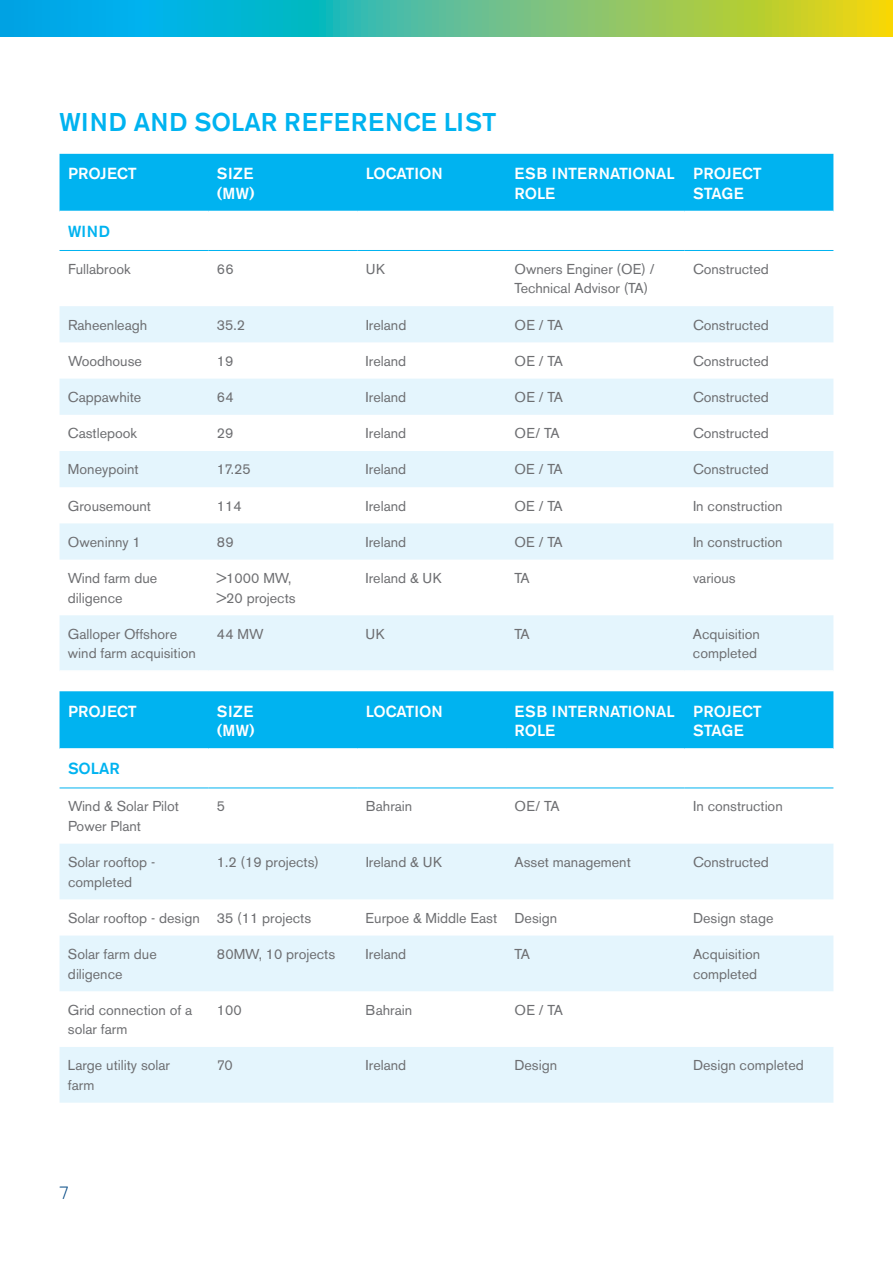
<style>
.page{position:relative;width:893px;height:1263px;background:#fff}
.page>*{position:absolute;margin:0;border:0;box-sizing:border-box;transform-origin:0 0}
.t1{font:500 25.5px "Akzidenz Grotesk BE";letter-spacing:.02em;color:#00b3f0}
.t2{font:300 18px "St Ryde";color:#004783}
.t3{font:500 15.9px/19.5px "Akzidenz Grotesk BE";color:#fff}
.t4{font:500 15.9px "Akzidenz Grotesk BE";color:#00b3f0}
.t5{font:14.25px/19.5px "Akzidenz Grotesk BE";color:#6d6e71}
</style>
<div class="page">
<svg style="left:0;top:0;width:893px;height:37px;background:#5abe91"></svg>
<div style="left:60px;top:154px;width:773px;height:57px;background:#00b3f0"></div>
<svg style="left:60px;top:306px;width:773px;height:364px;fill:#e4f5fd"></svg>
<hr style="left:60px;top:250px;width:148px;height:1px;background:#00b3f0">
<hr style="left:208px;top:250px;width:149px;height:1px;background:#00b3f0">
<hr style="left:357px;top:250px;width:149px;height:1px;background:#00b3f0">
<hr style="left:506px;top:250px;width:179px;height:1px;background:#00b3f0">
<hr style="left:685px;top:250px;width:148px;height:1px;background:#00b3f0">
<div style="left:60px;top:691px;width:773px;height:57px;background:#00b3f0"></div>
<svg style="left:60px;top:844px;width:773px;height:259px;fill:#e4f5fd"></svg>
<hr style="left:60px;top:787px;width:148px;height:1px;background:#00b3f0">
<hr style="left:208px;top:787px;width:149px;height:1px;background:#00b3f0">
<hr style="left:357px;top:787px;width:149px;height:1px;background:#00b3f0">
<hr style="left:506px;top:787px;width:179px;height:1px;background:#00b3f0">
<hr style="left:685px;top:787px;width:148px;height:1px;background:#00b3f0">
<h1 class="t1" style="left:60px;top:106px;width:438px">WIND AND SOLAR REFERENCE LIST</h1>
<p class="t3" style="left:68px;top:164px;width:70px">PROJECT</p>
<p class="t3" style="left:217px;top:164px;width:39px">SIZE (MW)</p>
<p class="t3" style="left:366px;top:164px;width:78px">LOCATION</p>
<p class="t3" style="left:514px;top:164px;width:162px">ESB INTERNATIONAL<br>ROLE</p>
<p class="t3" style="left:693px;top:164px;width:70px">PROJECT<br>STAGE</p>
<p class="t4" style="left:68px;top:222px;width:44px">WIND</p>
<p class="t5" style="left:68px;top:259px;width:64px">Fullabrook</p>
<p class="t5" style="left:217px;top:259px;width:18px">66</p>
<p class="t5" style="left:366px;top:259px;width:21px">UK</p>
<p class="t5" style="left:514px;top:259px;width:142px">Owners Enginer (OE) /<br>Technical Advisor (TA)</p>
<p class="t5" style="left:693px;top:259px;width:77px">Constructed</p>
<p class="t5" style="left:68px;top:315px;width:81px">Raheenleagh</p>
<p class="t5" style="left:217px;top:315px;width:30px">35.2</p>
<p class="t5" style="left:366px;top:315px;width:42px">Ireland</p>
<p class="t5" style="left:514px;top:315px;width:50px">OE / TA</p>
<p class="t5" style="left:693px;top:315px;width:77px">Constructed</p>
<p class="t5" style="left:68px;top:351px;width:75px">Woodhouse</p>
<p class="t5" style="left:217px;top:351px;width:18px">19</p>
<p class="t5" style="left:366px;top:351px;width:42px">Ireland</p>
<p class="t5" style="left:514px;top:351px;width:50px">OE / TA</p>
<p class="t5" style="left:693px;top:351px;width:77px">Constructed</p>
<p class="t5" style="left:68px;top:387px;width:75px">Cappawhite</p>
<p class="t5" style="left:217px;top:387px;width:18px">64</p>
<p class="t5" style="left:366px;top:387px;width:42px">Ireland</p>
<p class="t5" style="left:514px;top:387px;width:50px">OE / TA</p>
<p class="t5" style="left:693px;top:387px;width:77px">Constructed</p>
<p class="t5" style="left:68px;top:423px;width:71px">Castlepook</p>
<p class="t5" style="left:217px;top:423px;width:18px">29</p>
<p class="t5" style="left:366px;top:423px;width:42px">Ireland</p>
<p class="t5" style="left:514px;top:423px;width:47px">OE/ TA</p>
<p class="t5" style="left:693px;top:423px;width:77px">Constructed</p>
<p class="t5" style="left:68px;top:460px;width:72px">Moneypoint</p>
<p class="t5" style="left:217px;top:460px;width:35px">17.25</p>
<p class="t5" style="left:366px;top:460px;width:42px">Ireland</p>
<p class="t5" style="left:514px;top:460px;width:50px">OE / TA</p>
<p class="t5" style="left:693px;top:460px;width:77px">Constructed</p>
<p class="t5" style="left:68px;top:496px;width:85px">Grousemount</p>
<p class="t5" style="left:217px;top:496px;width:26px">114</p>
<p class="t5" style="left:366px;top:496px;width:42px">Ireland</p>
<p class="t5" style="left:514px;top:496px;width:50px">OE / TA</p>
<p class="t5" style="left:693px;top:496px;width:91px">In construction</p>
<p class="t5" style="left:68px;top:532px;width:75px">Oweninny 1</p>
<p class="t5" style="left:217px;top:532px;width:18px">89</p>
<p class="t5" style="left:366px;top:532px;width:42px">Ireland</p>
<p class="t5" style="left:514px;top:532px;width:50px">OE / TA</p>
<p class="t5" style="left:693px;top:532px;width:91px">In construction</p>
<p class="t5" style="left:68px;top:568px;width:91px">Wind farm due diligence</p>
<p class="t5" style="left:217px;top:568px;width:80px">&gt;1000 MW, &gt;20 projects</p>
<p class="t5" style="left:366px;top:568px;width:78px">Ireland &amp; UK</p>
<p class="t5" style="left:514px;top:568px;width:17px">TA</p>
<p class="t5" style="left:693px;top:568px;width:44px">various</p>
<p class="t5" style="left:68px;top:624px;width:129px">Galloper Offshore wind farm acquisition</p>
<p class="t5" style="left:217px;top:624px;width:48px">44 MW</p>
<p class="t5" style="left:366px;top:624px;width:21px">UK</p>
<p class="t5" style="left:514px;top:624px;width:17px">TA</p>
<p class="t5" style="left:693px;top:624px;width:69px">Acquisition completed</p>
<p class="t3" style="left:68px;top:701px;width:70px">PROJECT</p>
<p class="t3" style="left:217px;top:701px;width:39px">SIZE (MW)</p>
<p class="t3" style="left:366px;top:701px;width:78px">LOCATION</p>
<p class="t3" style="left:514px;top:701px;width:162px">ESB INTERNATIONAL<br>ROLE</p>
<p class="t3" style="left:693px;top:701px;width:70px">PROJECT<br>STAGE</p>
<p class="t4" style="left:68px;top:759px;width:53px">SOLAR</p>
<p class="t5" style="left:68px;top:797px;width:113px">Wind &amp; Solar Pilot<br>Power Plant</p>
<p class="t5" style="left:217px;top:797px;width:10px">5</p>
<p class="t5" style="left:366px;top:797px;width:48px">Bahrain</p>
<p class="t5" style="left:514px;top:797px;width:47px">OE/ TA</p>
<p class="t5" style="left:693px;top:797px;width:91px">In construction</p>
<p class="t5" style="left:68px;top:852px;width:89px">Solar rooftop - completed</p>
<p class="t5" style="left:217px;top:852px;width:104px">1.2 (19 projects)</p>
<p class="t5" style="left:366px;top:852px;width:78px">Ireland &amp; UK</p>
<p class="t5" style="left:514px;top:852px;width:118px">Asset management</p>
<p class="t5" style="left:693px;top:852px;width:77px">Constructed</p>
<p class="t5" style="left:68px;top:908px;width:245px">Solar rooftop - design 35 (11 projects</p>
<p class="t5" style="left:366px;top:908px;width:193px">Eurpoe &amp; Middle East Design</p>
<p class="t5" style="left:693px;top:908px;width:82px">Design stage</p>
<p class="t5" style="left:68px;top:944px;width:90px">Solar farm due diligence</p>
<p class="t5" style="left:217px;top:944px;width:120px">80MW, 10 projects</p>
<p class="t5" style="left:366px;top:944px;width:42px">Ireland</p>
<p class="t5" style="left:514px;top:944px;width:17px">TA</p>
<p class="t5" style="left:693px;top:944px;width:69px">Acquisition completed</p>
<p class="t5" style="left:68px;top:1000px;width:126px">Grid connection of a solar farm</p>
<p class="t5" style="left:217px;top:1000px;width:26px">100</p>
<p class="t5" style="left:366px;top:1000px;width:48px">Bahrain</p>
<p class="t5" style="left:514px;top:1000px;width:50px">OE / TA</p>
<p class="t5" style="left:68px;top:1056px;width:104px">Large utility solar farm</p>
<p class="t5" style="left:217px;top:1056px;width:18px">70</p>
<p class="t5" style="left:366px;top:1056px;width:42px">Ireland</p>
<p class="t5" style="left:514px;top:1056px;width:44px">Design</p>
<p class="t5" style="left:693px;top:1056px;width:112px">Design completed</p>
<p class="t2" style="left:60px;top:1182px;width:10px">7</p>
</div>
